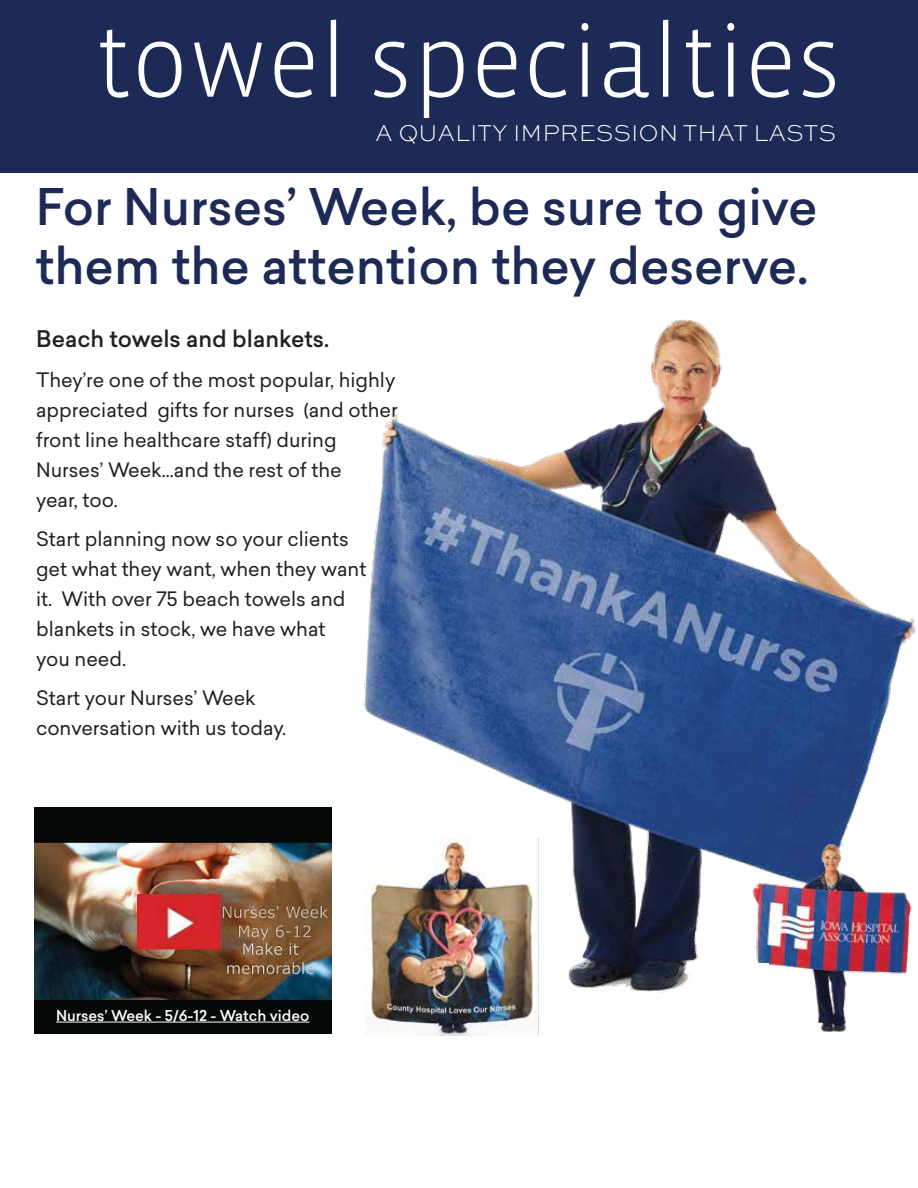
<style>
.page{position:relative;width:918px;height:1188px;background:#fff}
.page>*{position:absolute;margin:0;border:0;box-sizing:border-box;transform-origin:0 0}
.t1{font:300 103.5px "Vista Sans OT";color:#fff}
.t2{font:500 49.5px/59.4px "Sailec";color:#1d2a56}
.t3{font:300 expanded 24.15px "Sweet Sans";color:#fff}
.t4{font:500 22.5px "Sailec";color:#231f20}
.t5{font:19.5px/30px "Sailec";color:#231f20}
.t6{font:500 14.7px "Sailec";color:#fff}
</style>
<div class="page">
<div style="left:0;top:0;width:918px;height:172px;background:#1d2a56"></div>
<img style="left:366px;top:993px;width:173px;height:42px">
<img style="left:35px;top:808px;width:296px;height:225px">
<hr style="left:56px;top:1022px;width:253px;height:1px;background:#fff">
<img style="left:326px;top:319px;width:590px;height:674px">
<img style="left:749px;top:838px;width:167px;height:194px">
<div style="left:725px;top:964px;width:43px;height:22px;background:#fff"></div>
<div style="left:731px;top:1009px;width:47px;height:43px;background:#fff"></div>
<h1 class="t1" style="left:94px;top:9px;width:749px">towel specialties</h1>
<p class="t3" style="left:375px;top:119px;width:462px">A QUALITY IMPRESSION THAT LASTS</p>
<h2 class="t2" style="left:36px;top:177px;width:783px">For Nurses’ Week, be sure to give them the attention they deserve.</h2>
<p class="t4" style="left:36px;top:322px;width:295px">Beach towels and blankets.</p>
<p class="t5" style="left:36px;top:365px;width:363px">They’re one of the most popular, highly appreciated gifts for nurses (and other front line healthcare staff) during<br>Nurses’ Week...and the rest of the<br>year, too.</p>
<p class="t5" style="left:36px;top:524px;width:332px">Start planning now so your clients get what they want, when they want it. With over 75 beach towels and blankets in stock, we have what<br>you need.</p>
<p class="t5" style="left:36px;top:683px;width:252px">Start your Nurses’ Week conversation with us today.</p>
<p class="t6" style="left:56px;top:1005px;width:255px">Nurses’ Week - 5/6-12 - Watch video</p>
</div>
